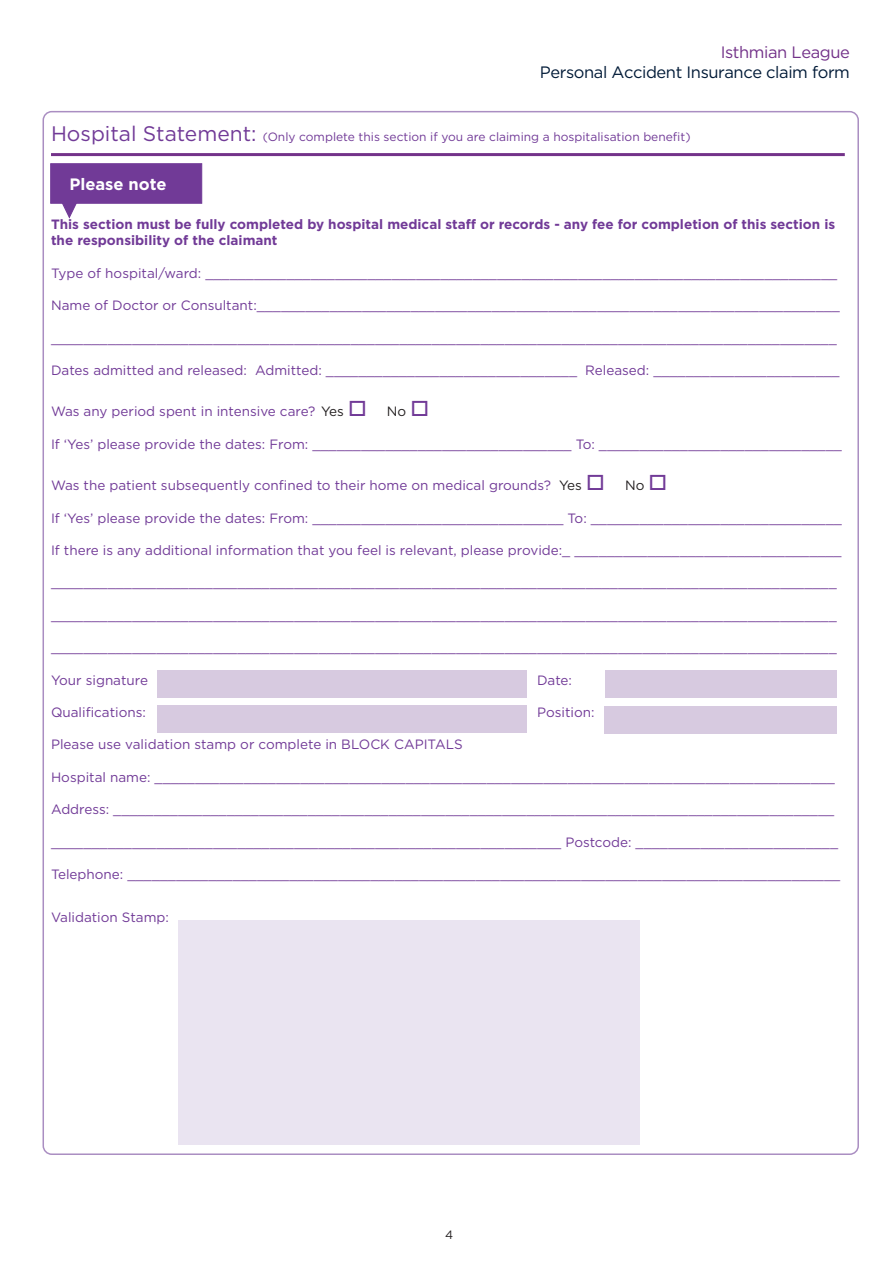
<style>
.page{position:relative;width:893px;height:1263px;background:#fff}
.page>*{position:absolute;margin:0;border:0;box-sizing:border-box;transform-origin:0 0}
.GUIDELINES_SUBHEAD_1{font:16.5px "Gotham";letter-spacing:-.025em;color:#001a37}
.GUIDELINES_SUBHEAD_1-2{font:16.5px "Gotham";letter-spacing:-.025em;color:#733289}
.t1{font:700 16.5px "Gotham";color:#fff}
.t2{font:13.5px "Gotham";color:#713a97}
.t3{font:700 13.5px/16.2px "Gotham";color:#713a97}
.t4{font:13.5px "Gotham";color:#231f20}
.t5{font:12px "Gotham";color:#713a97}
.t6{font:12px "Gotham";color:#231f20}
.s1{font-size:21px}
.s2{color:#231f20}
.s3{color:#713a97}
</style>
<div class="page">
<div style="left:50px;top:163px;width:152px;height:41px;background:#713a97;border:1px solid #713a97"></div>
<svg style="left:60px;top:202px;width:19px;height:17px"></svg>
<div style="left:157px;top:670px;width:370px;height:28px;background:#d7cae0"></div>
<div style="left:157px;top:705px;width:370px;height:28px;background:#d7cae0"></div>
<div style="left:605px;top:670px;width:232px;height:28px;background:#d7cae0"></div>
<div style="left:604px;top:706px;width:233px;height:28px;background:#d7cae0"></div>
<div style="left:179px;top:920px;width:461px;height:224px;background:#eae4f1"></div>
<hr style="left:51px;top:153px;width:794px;height:3px;background:#733289">
<p class="GUIDELINES_SUBHEAD_1-2" style="left:721px;top:42px;width:131px">Isthmian League</p>
<p class="GUIDELINES_SUBHEAD_1" style="left:540px;top:61px;width:312px">Personal Accident Insurance claim form</p>
<p class="t5" style="left:51px;top:129px;width:641px"><span class="s1">Hospital Statement:</span> (Only complete this section if you are claiming a hospitalisation benefit)</p>
<p class="t1" style="left:69px;top:173px;width:99px">Please note</p>
<p class="t3" style="left:51px;top:216px;width:786px">This section must be fully completed by hospital medical staff or records - any fee for completion of this section is the responsibility of the claimant</p>
<p class="t2" style="left:51px;top:264px;width:788px">Type of hospital/ward: ______________________________________________________________________________</p>
<p class="t2" style="left:51px;top:297px;width:790px">Name of Doctor or Consultant:________________________________________________________________________</p>
<p class="t2" style="left:51px;top:329px;width:787px">_________________________________________________________________________________________________</p>
<p class="t2" style="left:51px;top:361px;width:790px">Dates admitted and released: Admitted: _______________________________ Released: _______________________</p>
<p class="t2" style="left:51px;top:403px;width:317px">Was any period spent in intensive care? <span class="s2">Yes</span> □</p>
<p class="t4" style="left:387px;top:403px;width:44px">No <span class="s3">□</span></p>
<p class="t2" style="left:51px;top:435px;width:792px">If ‘Yes’ please provide the dates: From: ________________________________ To: ______________________________</p>
<p class="t2" style="left:51px;top:477px;width:555px">Was the patient subsequently confined to their home on medical grounds? <span class="s2">Yes</span> □</p>
<p class="t4" style="left:625px;top:477px;width:44px">No <span class="s3">□</span></p>
<p class="t2" style="left:51px;top:509px;width:792px">If ‘Yes’ please provide the dates: From: _______________________________ To: _______________________________</p>
<p class="t2" style="left:51px;top:541px;width:792px">If there is any additional information that you feel is relevant, please provide:_ _________________________________</p>
<p class="t2" style="left:51px;top:574px;width:787px">_________________________________________________________________________________________________</p>
<p class="t2" style="left:51px;top:606px;width:787px">_________________________________________________________________________________________________</p>
<p class="t2" style="left:51px;top:639px;width:787px">_________________________________________________________________________________________________</p>
<p class="t2" style="left:51px;top:671px;width:98px">Your signature</p>
<p class="t2" style="left:537px;top:671px;width:36px">Date:</p>
<p class="t2" style="left:51px;top:703px;width:96px">Qualifications:</p>
<p class="t2" style="left:537px;top:703px;width:59px">Position:</p>
<p class="t2" style="left:51px;top:736px;width:413px">Please use validation stamp or complete in BLOCK CAPITALS</p>
<p class="t2" style="left:51px;top:768px;width:785px">Hospital name: ____________________________________________________________________________________</p>
<p class="t2" style="left:51px;top:801px;width:785px">Address: _________________________________________________________________________________________</p>
<p class="t2" style="left:51px;top:833px;width:789px">_______________________________________________________________ Postcode: _________________________</p>
<p class="t2" style="left:51px;top:865px;width:791px">Telephone: ________________________________________________________________________________________</p>
<p class="t2" style="left:51px;top:909px;width:119px">Validation Stamp:</p>
<p class="t6" style="left:445px;top:1226px;width:10px">4</p>
</div>
